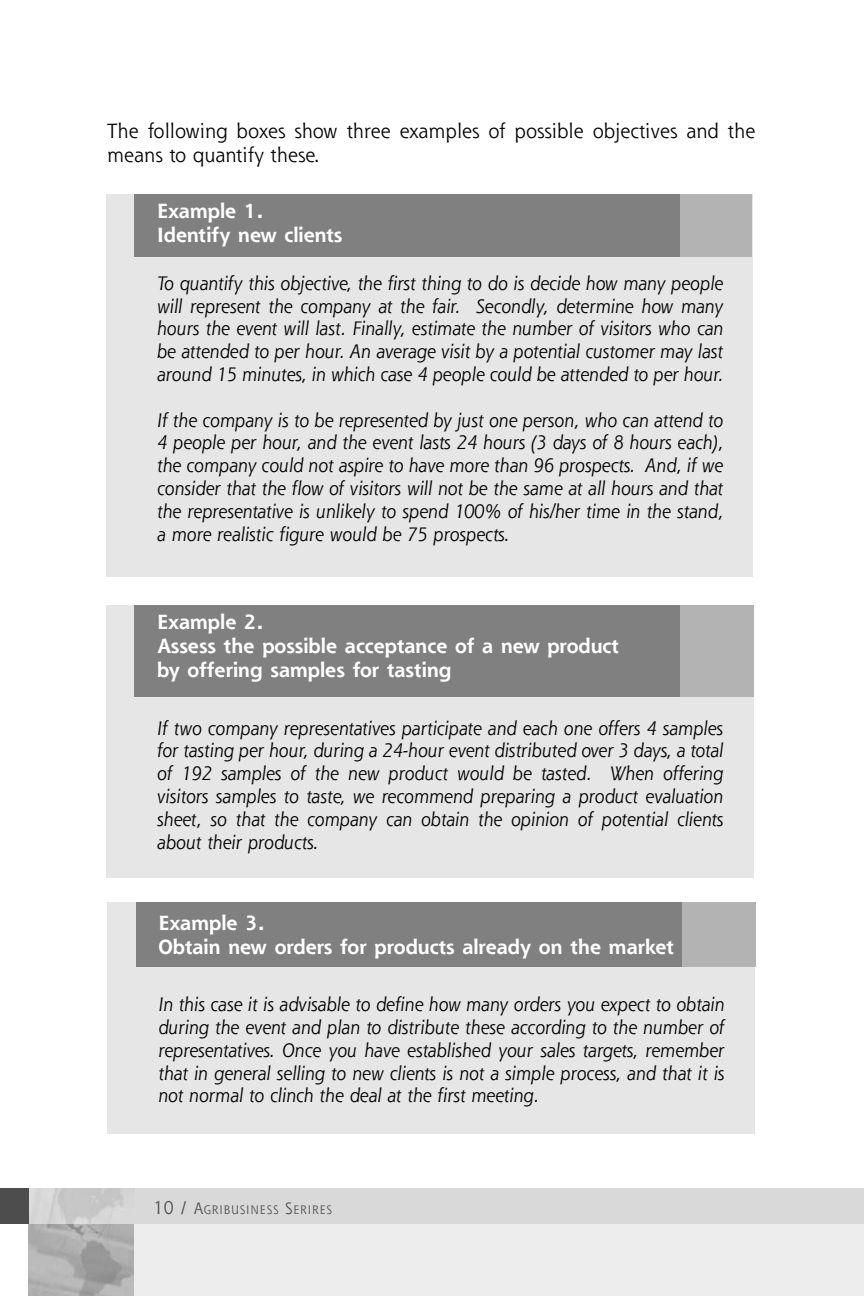
<style>
.page{position:relative;width:864px;height:1296px;background:#fff}
.page>*{position:absolute;margin:0;border:0;box-sizing:border-box;transform-origin:0 0}
.t1{font:700 20px/24px "Shannon";color:#fff}
.t2{font:20px/24px "Shannon";color:#000}
.t3{font:italic 19px/22.8px "Shannon";color:#000;text-align:justify}
.t4{font:12px "Shannon";letter-spacing:.075em;color:#4d4d4d;scale:.95 1}
.s1{font-size:18px}
.s2{font-size:16px}
</style>
<div class="page">
<div style="left:106px;top:195px;width:646px;height:382px;background:#e6e6e6"></div>
<div style="left:95px;top:1206px;width:769px;height:90px;background:#ededed"></div>
<div style="left:0;top:1188px;width:864px;height:36px;background:#d9d9d9"></div>
<img style="left:29px;top:1224px;width:105px;height:72px">
<div style="left:0;top:1188px;width:29px;height:36px;background:#4d4d4d"></div>
<div style="left:310px;top:194px;width:442px;height:63px;background:#b3b3b3"></div>
<div style="left:134px;top:194px;width:546px;height:63px;background:#808080"></div>
<div style="left:106px;top:605px;width:648px;height:273px;background:#e6e6e6"></div>
<div style="left:310px;top:605px;width:444px;height:92px;background:#b3b3b3"></div>
<div style="left:135px;top:605px;width:545px;height:92px;background:#808080"></div>
<div style="left:108px;top:903px;width:647px;height:231px;background:#e6e6e6"></div>
<div style="left:311px;top:902px;width:444px;height:65px;background:#b3b3b3"></div>
<div style="left:136px;top:902px;width:546px;height:65px;background:#808080"></div>
<p class="t2" style="left:107px;top:121px;width:650px">The following boxes show three examples of possible objectives and the means to quantify these.</p>
<p class="t1" style="left:157px;top:201px;width:187px">Example 1.<br>Identify new clients</p>
<p class="t3" style="left:157px;top:273px;width:568px">To quantify this objective, the first thing to do is decide how many people will represent the company at the fair. Secondly, determine how many hours the event will last. Finally, estimate the number of visitors who can be attended to per hour. An average visit by a potential customer may last around 15 minutes, in which case 4 people could be attended to per hour.</p>
<p class="t3" style="left:157px;top:410px;width:568px">If the company is to be represented by just one person, who can attend to 4 people per hour, and the event lasts 24 hours (3 days of 8 hours each), the company could not aspire to have more than 96 prospects. And, if we consider that the flow of visitors will not be the same at all hours and that the representative is unlikely to spend 100% of his/her time in the stand, a more realistic figure would be 75 prospects.</p>
<p class="t1" style="left:157px;top:612px;width:464px">Example 2.<br>Assess the possible acceptance of a new product by offering samples for tasting</p>
<p class="t3" style="left:157px;top:718px;width:568px">If two company representatives participate and each one offers 4 samples for tasting per hour, during a 24-hour event distributed over 3 days, a total of 192 samples of the new product would be tasted. When offering visitors samples to taste, we recommend preparing a product evaluation sheet, so that the company can obtain the opinion of potential clients about their products.</p>
<p class="t1" style="left:158px;top:912px;width:517px">Example 3.<br>Obtain new orders for products already on the market</p>
<p class="t3" style="left:158px;top:995px;width:568px">In this case it is advisable to define how many orders you expect to obtain during the event and plan to distribute these according to the number of representatives. Once you have established your sales targets, remember that in general selling to new clients is not a simple process, and that it is not normal to clinch the deal at the first meeting.</p>
<p class="t4" style="left:153px;top:1205px;width:190px"><span class="s1">10 /</span> <span class="s2">A</span>GRIBUSINESS <span class="s2">S</span>ERIRES</p>
</div>
